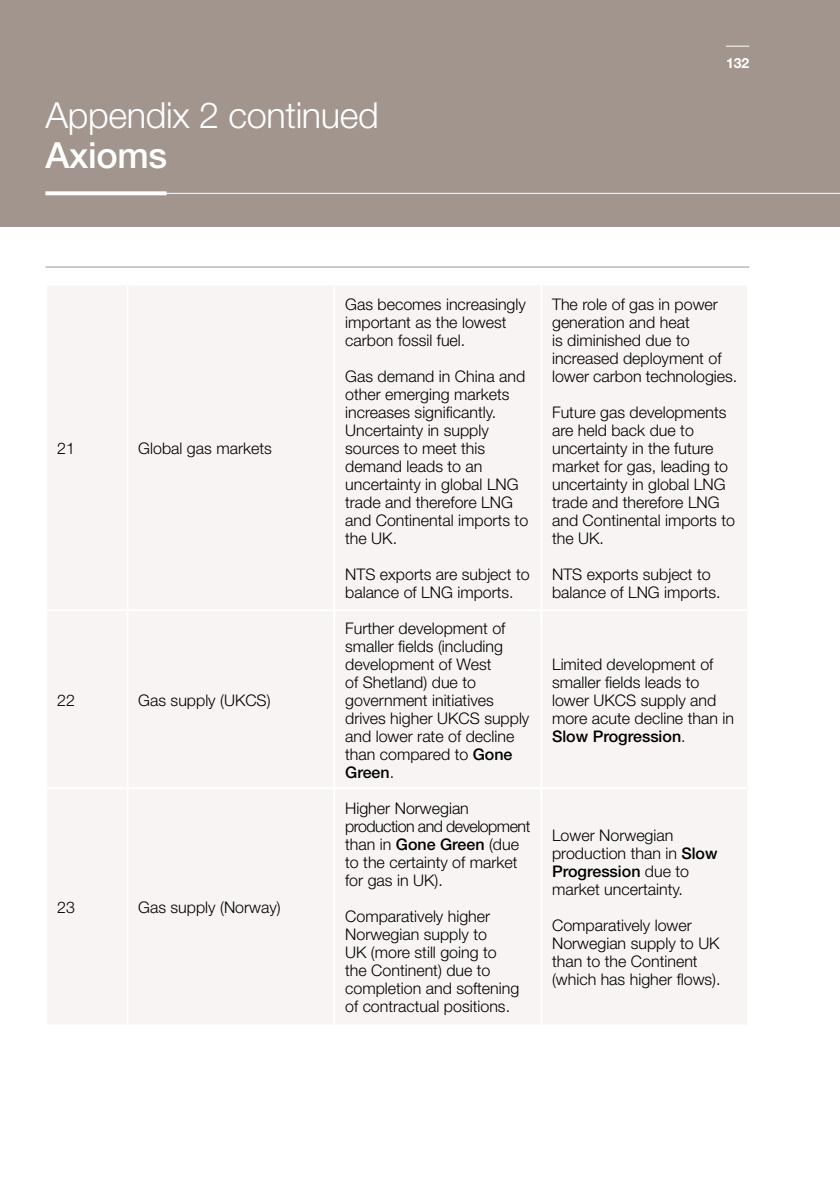
<style>
.page{position:relative;width:840px;height:1191px;background:#fff}
.page>*{position:absolute;margin:0;border:0;box-sizing:border-box;transform-origin:0 0}
.t1{font:300 36px "Helvetica Neue";letter-spacing:-.01em;color:#fff}
.t2{font:500 36px "Helvetica Neue";letter-spacing:-.01em;color:#fff}
.t3{font:300 16px/18px "Helvetica Neue";color:#000}
.t4{font:700 14px "Helvetica Neue";color:#fff}
.s1{font-weight:500}
</style>
<div class="page">
<div style="left:0;top:0;width:839px;height:227px;background:#a1958d"></div>
<svg style="left:45px;top:191px;width:121px;height:4px"></svg>
<hr style="left:50px;top:193px;width:789px;height:1px;background:#fff">
<svg style="left:726px;top:46px;width:22px;height:1px"></svg>
<hr style="left:45px;top:266px;width:703px;height:1px;background:#a1958d">
<div style="left:48px;top:286px;width:698px;height:738px;background:#f7f4f3"></div>
<hr style="left:45px;top:609px;width:82px;height:2px;background:#fff">
<hr style="left:45px;top:787px;width:82px;height:2px;background:#fff">
<hr style="left:126px;top:285px;width:2px;height:324px;background:#fff">
<hr style="left:126px;top:611px;width:2px;height:176px;background:#fff">
<hr style="left:126px;top:789px;width:2px;height:235px;background:#fff">
<hr style="left:127px;top:609px;width:207px;height:2px;background:#fff">
<hr style="left:127px;top:787px;width:207px;height:2px;background:#fff">
<hr style="left:333px;top:285px;width:2px;height:324px;background:#fff">
<hr style="left:333px;top:611px;width:2px;height:176px;background:#fff">
<hr style="left:333px;top:789px;width:2px;height:235px;background:#fff">
<hr style="left:540px;top:285px;width:2px;height:324px;background:#fff">
<hr style="left:540px;top:611px;width:2px;height:176px;background:#fff">
<hr style="left:540px;top:789px;width:2px;height:235px;background:#fff">
<hr style="left:334px;top:609px;width:207px;height:2px;background:#fff">
<hr style="left:541px;top:609px;width:207px;height:2px;background:#fff">
<hr style="left:334px;top:787px;width:207px;height:2px;background:#fff">
<hr style="left:541px;top:787px;width:207px;height:2px;background:#fff">
<h1 class="t1" style="left:45px;top:93px;width:335px">Appendix 2 continued</h1>
<h1 class="t2" style="left:45px;top:134px;width:123px">Axioms</h1>
<p class="t4" style="left:725px;top:54px;width:25px">132</p>
<p class="t3" style="left:57px;top:439px;width:19px">21</p>
<p class="t3" style="left:138px;top:439px;width:135px">Global gas markets</p>
<p class="t3" style="left:57px;top:690px;width:19px">22</p>
<p class="t3" style="left:138px;top:690px;width:134px">Gas supply (UKCS)</p>
<p class="t3" style="left:57px;top:898px;width:19px">23</p>
<p class="t3" style="left:138px;top:898px;width:144px">Gas supply (Norway)</p>
<p class="t3" style="left:345px;top:295px;width:182px">Gas becomes increasingly important as the lowest carbon fossil fuel.</p>
<p class="t3" style="left:345px;top:367px;width:184px">Gas demand in China and other emerging markets increases significantly.<br>Uncertainty in supply sources to meet this demand leads to an uncertainty in global LNG trade and therefore LNG and Continental imports to the UK.</p>
<p class="t3" style="left:345px;top:565px;width:186px">NTS exports are subject to balance of LNG imports.</p>
<p class="t3" style="left:345px;top:618px;width:186px">Further development of smaller fields (including development of West<br>of Shetland) due to government initiatives drives higher UKCS supply and lower rate of decline than compared to <span class="s1">Gone<br>Green</span>.</p>
<p class="t3" style="left:345px;top:799px;width:187px">Higher Norwegian production and development than in <span class="s1">Gone Green</span> (due to the certainty of market for gas in UK).</p>
<p class="t3" style="left:345px;top:907px;width:175px">Comparatively higher<br>Norwegian supply to<br>UK (more still going to the Continent) due to completion and softening of contractual positions.</p>
<p class="t3" style="left:551px;top:295px;width:187px">The role of gas in power generation and heat<br>is diminished due to increased deployment of lower carbon technologies.</p>
<p class="t3" style="left:551px;top:403px;width:184px">Future gas developments are held back due to uncertainty in the future market for gas, leading to uncertainty in global LNG trade and therefore LNG and Continental imports to the UK.</p>
<p class="t3" style="left:551px;top:565px;width:170px">NTS exports subject to balance of LNG imports.</p>
<p class="t3" style="left:551px;top:654px;width:183px">Limited development of smaller fields leads to lower UKCS supply and more acute decline than in<br><span class="s1">Slow Progression</span>.</p>
<p class="t3" style="left:551px;top:826px;width:167px">Lower Norwegian production than in <span class="s1">Slow<br>Progression</span> due to market uncertainty.</p>
<p class="t3" style="left:551px;top:916px;width:170px">Comparatively lower<br>Norwegian supply to UK than to the Continent (which has higher flows).</p>
</div>
